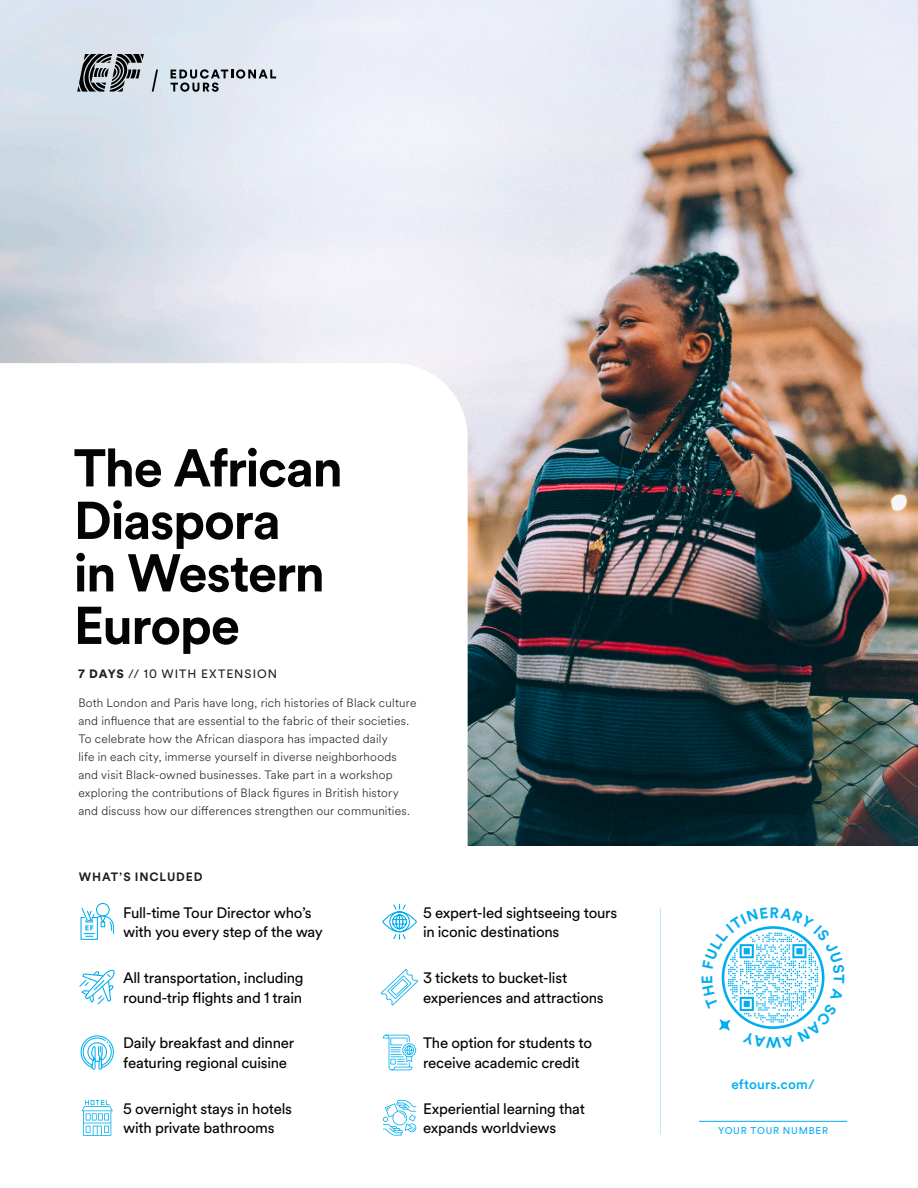
<style>
.page{position:relative;width:918px;height:1188px;background:#fff}
.page>*{position:absolute;margin:0;border:0;box-sizing:border-box;transform-origin:0 0}
.t1{font:700 52.5px/52.5px "EF Circular";letter-spacing:-.03em;color:#040503}
.Intro{font:15px/19.5px "EF Circular";letter-spacing:-.015em;color:#040503}
.Intro-2{font:700 15px "EF Circular";color:#00aeef}
.t2{font:500 13.5px "EF Circular";letter-spacing:.01em;color:#00aeef}
.Intro-3{font:300 12px/18px "EF Circular";letter-spacing:.02em;color:#231f20}
.Intro-4{font:12px "EF Circular";letter-spacing:.085em;color:#231f20}
.t3{font:700 12px "EF Circular";letter-spacing:.075em;color:#231f20}
.t4{font:9.75px "EF Circular";letter-spacing:.08em;color:#00aeef}
.s1{font-weight:900}
</style>
<div class="page">
<img style="left:0;top:0;width:918px;height:846px">
<svg style="left:0;top:363px;width:468px;height:483px"></svg>
<hr style="left:660px;top:908px;width:1px;height:227px;background:#c6eafa">
<svg style="left:81px;top:903px;width:33px;height:37px"></svg>
<svg style="left:79px;top:970px;width:36px;height:35px"></svg>
<svg style="left:80px;top:1035px;width:34px;height:35px"></svg>
<svg style="left:82px;top:1100px;width:31px;height:36px"></svg>
<svg style="left:382px;top:904px;width:35px;height:36px"></svg>
<svg style="left:381px;top:969px;width:37px;height:36px"></svg>
<svg style="left:383px;top:1035px;width:33px;height:36px"></svg>
<svg style="left:383px;top:1100px;width:33px;height:36px"></svg>
<hr style="left:699px;top:1121px;width:148px;height:1px;background:#00aeef">
<svg style="left:171px;top:69px;width:105px;height:23px;background:#a9aeb5"></svg>
<svg style="left:77px;top:54px;width:67px;height:38px;background:#7a7f84"></svg>
<svg style="left:152px;top:70px;width:6px;height:22px"></svg>
<svg style="left:719px;top:926px;width:106px;height:105px"></svg>
<p class="t1" style="left:74px;top:440px;width:271px">The African<br>Diaspora<br>in Western<br>Europe</p>
<p class="Intro-4" style="left:78px;top:666px;width:200px"><span class="s1">7 DAYS</span> // 10 WITH EXTENSION</p>
<p class="Intro-3" style="left:78px;top:693px;width:340px">Both London and Paris have long, rich histories of Black culture and influence that are essential to the fabric of their societies.<br>To celebrate how the African diaspora has impacted daily<br>life in each city, immerse yourself in diverse neighborhoods and visit Black-owned businesses. Take part in a workshop exploring the contributions of Black figures in British history and discuss how our differences strengthen our communities.</p>
<p class="t3" style="left:79px;top:869px;width:125px">WHAT’S INCLUDED</p>
<p class="Intro" style="left:123px;top:902px;width:201px">Full-time Tour Director who’s with you every step of the way</p>
<p class="Intro" style="left:423px;top:902px;width:196px">5 expert-led sightseeing tours in iconic destinations</p>
<p class="Intro" style="left:123px;top:967px;width:182px">All transportation, including round-trip flights and 1 train</p>
<p class="Intro" style="left:423px;top:967px;width:182px">3 tickets to bucket-list experiences and attractions</p>
<p class="Intro" style="left:123px;top:1033px;width:173px">Daily breakfast and dinner featuring regional cuisine</p>
<p class="Intro" style="left:423px;top:1033px;width:171px">The option for students to receive academic credit</p>
<p class="Intro" style="left:123px;top:1098px;width:170px">5 overnight stays in hotels with private bathrooms</p>
<p class="Intro" style="left:423px;top:1098px;width:163px">Experiential learning that expands worldviews</p>
<p class="Intro-2" style="left:781px;top:1053px;width:17px;rotate:180deg">W</p>
<p class="t2" style="left:731px;top:1075px;width:85px">eftours.com/</p>
<p class="t4" style="left:718px;top:1124px;width:112px">YOUR TOUR NUMBER</p>
</div>
